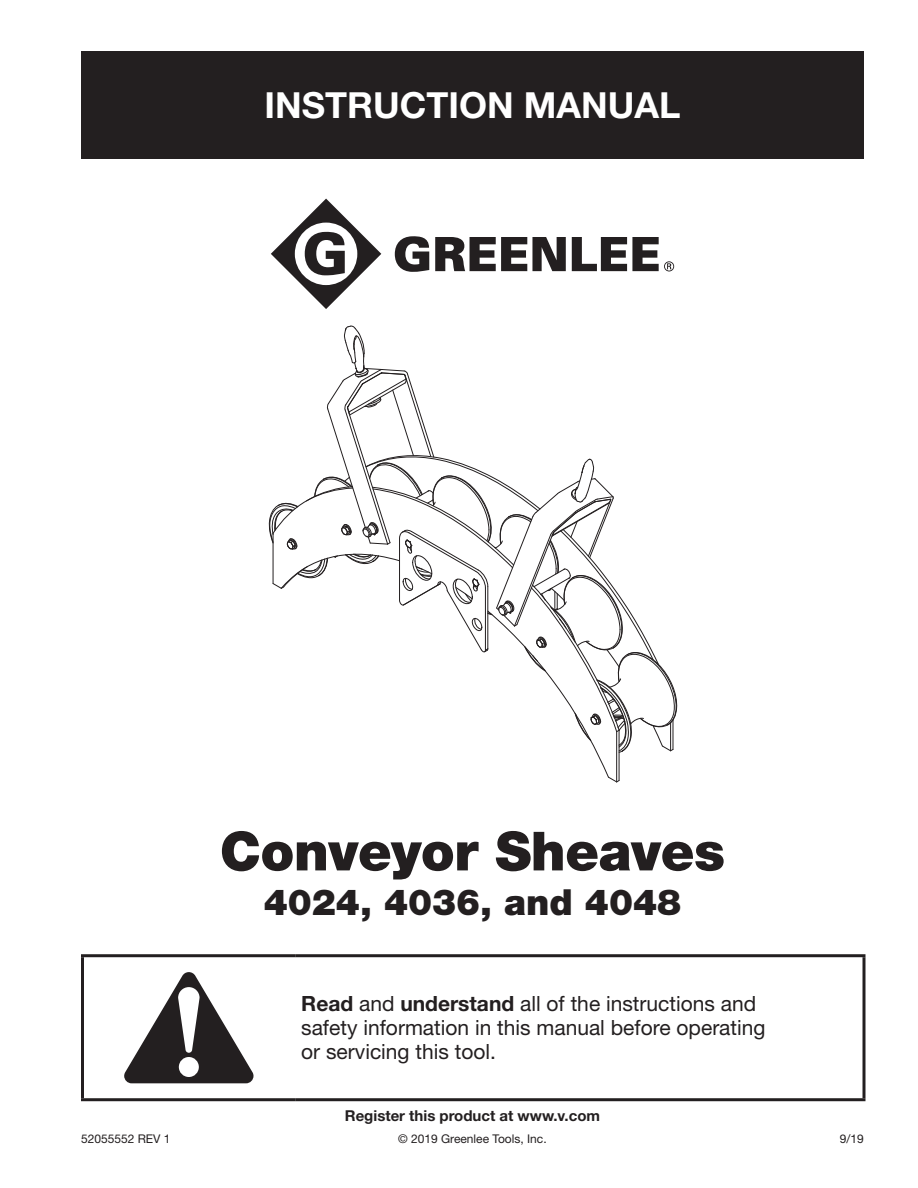
<style>
.page{position:relative;width:918px;height:1188px;background:#fff}
.page>*{position:absolute;margin:0;border:0;box-sizing:border-box;transform-origin:0 0}
.t1{font:900 54px "Helvetica Neue LT Std";letter-spacing:-.01em;color:#231f20}
.t2{font:700 36px "Helvetica Neue LT Std";color:#fff}
.Title_Sub{font:900 36px "Helvetica Neue LT Std";color:#231f20}
.Warning_page_1{font:21px/24px "Helvetica Neue LT Std";color:#231f20}
.Subsubhead_C{font:700 15px "Helvetica Neue LT Std";color:#231f20}
.t3{font:12px "Helvetica Neue LT Std";color:#231f20}
.s1{font-weight:700}
</style>
<div class="page">
<div style="left:81px;top:51px;width:783px;height:108px;background:#231f20"></div>
<svg style="left:271px;top:199px;width:110px;height:110px"></svg>
<svg style="left:435px;top:237px;width:131px;height:34px"></svg>
<svg style="left:572px;top:237px;width:102px;height:34px"></svg>
<svg style="left:395px;top:236px;width:34px;height:36px"></svg>
<svg style="left:268px;top:325px;width:410px;height:458px"></svg>
<hr style="left:295px;top:954px;width:570px;height:3px;background:#231f20">
<svg style="left:862px;top:957px;width:4px;height:141px"></svg>
<hr style="left:295px;top:1098px;width:570px;height:3px;background:#231f20">
<hr style="left:81px;top:954px;width:214px;height:3px;background:#231f20">
<hr style="left:81px;top:957px;width:3px;height:141px;background:#231f20">
<hr style="left:81px;top:1098px;width:214px;height:3px;background:#231f20">
<svg style="left:124px;top:972px;width:130px;height:111px"></svg>
<p class="t2" style="left:265px;top:83px;width:417px">INSTRUCTION MANUAL</p>
<p class="t1" style="left:220px;top:819px;width:507px">Conveyor Sheaves</p>
<p class="Title_Sub" style="left:264px;top:881px;width:419px">4024, 4036, and 4048</p>
<p class="Warning_page_1" style="left:301px;top:991px;width:466px"><span class="s1">Read</span> and <span class="s1">understand</span> all of the instructions and safety information in this manual before operating or servicing this tool.</p>
<p class="Subsubhead_C" style="left:345px;top:1106px;width:257px">Register this product at www.v.com</p>
<p class="t3" style="left:81px;top:1131px;width:91px">52055552 REV 1</p>
<p class="t3" style="left:398px;top:1131px;width:150px">© 2019 Greenlee Tools, Inc.</p>
<p class="t3" style="left:840px;top:1131px;width:26px">9/19</p>
</div>
